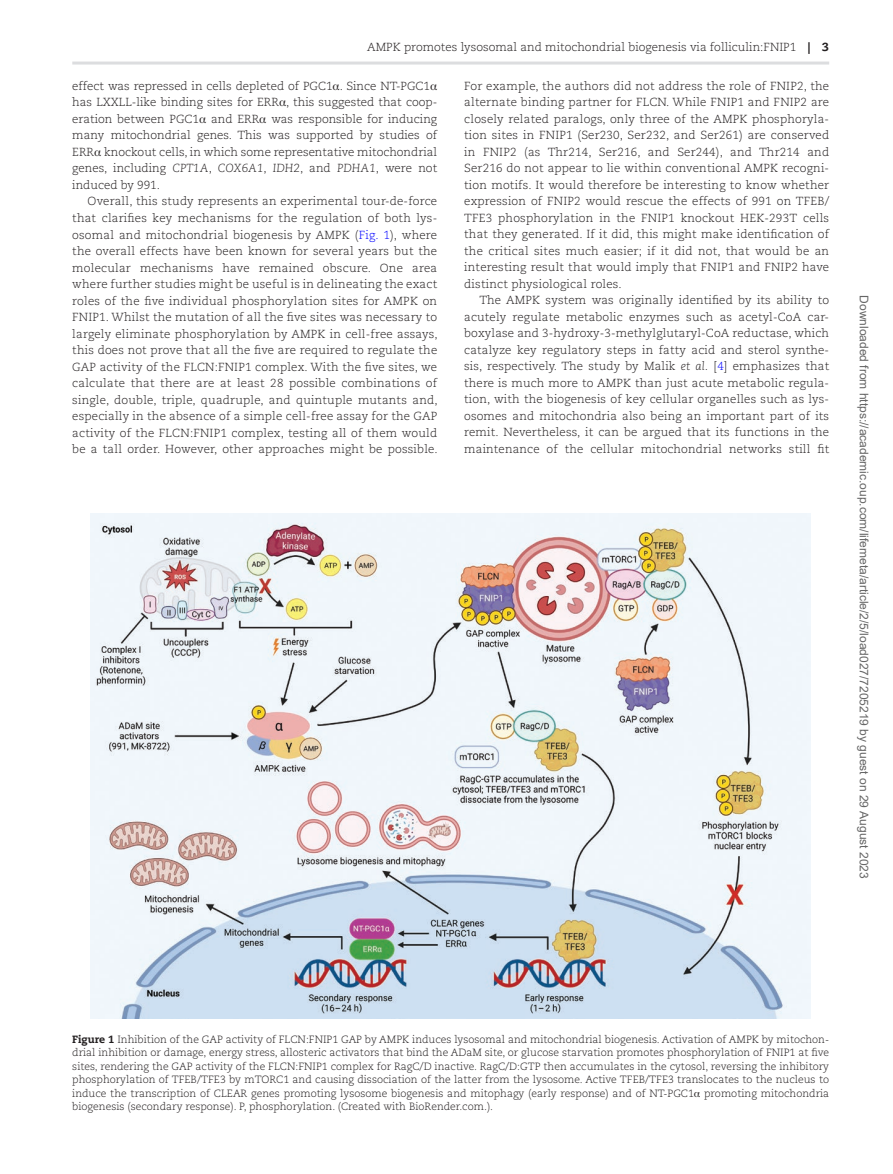
<style>
.page{position:relative;width:893px;height:1174px;background:#fff}
.page>*{position:absolute;margin:0;border:0;box-sizing:border-box;transform-origin:0 0}
.t1{font:12px "Arial";color:#666}
.t2{font:300 11.7px/16.5px "Caecilia LT Std";letter-spacing:.005em;color:#231f20;text-align:justify}
.t3{font:300 10.5px/13.5px "Caecilia LT Std";color:#231f20;text-align:justify}
.s1{font-weight:800}
.s2{font-family:"Gandhari Unicode";font-weight:400}
.s3{font-style:italic}
.s4{color:#00f}
</style>
<div class="page">
<hr style="left:72px;top:62px;width:757px;height:3px;background:#dcdddf">
<img style="left:91px;top:514px;width:720px;height:504px">
<p class="t2" style="left:367px;top:39px;width:463px">AMPK promotes lysosomal and mitochondrial biogenesis via folliculin:FNIP1 <span class="s1">| 3</span></p>
<p class="t2" style="left:72px;top:78px;width:366px">effect was repressed in cells depleted of PGC1<span class="s2">α</span>. Since NT-PGC1<span class="s2">α </span>has LXXLL-like binding sites for ERR<span class="s2">α</span>, this suggested that coop&shy;eration between PGC1<span class="s2">α</span> and ERR<span class="s2">α</span> was responsible for inducing many mitochondrial genes. This was supported by studies of ERR<span class="s2">α</span> knockout cells, in which some representative mitochondrial genes, including <span class="s3">CPT1A</span>, <span class="s3">COX6A1</span>, <span class="s3">IDH2</span>, and <span class="s3">PDHA1</span>, were not induced by 991.</p>
<p class="t2" style="left:72px;top:193px;width:367px;text-indent:15px">Overall, this study represents an experimental tour-de-force that clarifies key mechanisms for the regulation of both lys&shy;osomal and mitochondrial biogenesis by AMPK (<span class="s4">Fig. 1</span>), where the overall effects have been known for several years but the molecular mechanisms have remained obscure. One area where further studies might be useful is in delineating the exact roles of the five individual phosphorylation sites for AMPK on FNIP1. Whilst the mutation of all the five sites was necessary to largely eliminate phosphorylation by AMPK in cell-free assays, this does not prove that all the five are required to regulate the GAP activity of the FLCN:FNIP1 complex. With the five sites, we calculate that there are at least 28 possible combinations of single, double, triple, quadruple, and quintuple mutants and, especially in the absence of a simple cell-free assay for the GAP activity of the FLCN:FNIP1 complex, testing all of them would be a tall order. However, other approaches might be possible.</p>
<p class="t2" style="left:464px;top:78px;width:366px">For example, the authors did not address the role of FNIP2, the alternate binding partner for FLCN. While FNIP1 and FNIP2 are closely related paralogs, only three of the AMPK phosphoryla&shy;tion sites in FNIP1 (Ser230, Ser232, and Ser261) are conserved in FNIP2 (as Thr214, Ser216, and Ser244), and Thr214 and Ser216 do not appear to lie within conventional AMPK recogni&shy;tion motifs. It would therefore be interesting to know whether expression of FNIP2 would rescue the effects of 991 on TFEB/ TFE3 phosphorylation in the FNIP1 knockout HEK-293T cells that they generated. If it did, this might make identification of the critical sites much easier; if it did not, that would be an interesting result that would imply that FNIP1 and FNIP2 have distinct physiological roles.</p>
<p class="t2" style="left:464px;top:292px;width:366px;text-indent:15px">The AMPK system was originally identified by its ability to acutely regulate metabolic enzymes such as acetyl-CoA car&shy;boxylase and 3-hydroxy-3-methylglutaryl-CoA reductase, which catalyze key regulatory steps in fatty acid and sterol synthe&shy;sis, respectively. The study by Malik <span class="s3">et al.</span> [<span class="s4">4</span>] emphasizes that there is much more to AMPK than just acute metabolic regula&shy;tion, with the biogenesis of key cellular organelles such as lys&shy;osomes and mitochondria also being an important part of its remit. Nevertheless, it can be argued that its functions in the maintenance of the cellular mitochondrial networks still fit</p>
<p class="t1" style="left:868px;top:295px;width:585px;rotate:90deg">Downloaded from https://academic.oup.com/lifemeta/article/2/5/load027/7205219 by guest on 29 August 2023</p>
<p class="t3" style="left:72px;top:1032px;width:758px"><span class="s1">Figure 1</span> Inhibition of the GAP activity of FLCN:FNIP1 GAP by AMPK induces lysosomal and mitochondrial biogenesis. Activation of AMPK by mitochon&shy;drial inhibition or damage, energy stress, allosteric activators that bind the ADaM site, or glucose starvation promotes phosphorylation of FNIP1 at five sites, rendering the GAP activity of the FLCN:FNIP1 complex for RagC/D inactive. RagC/D:GTP then accumulates in the cytosol, reversing the inhibitory phosphorylation of TFEB/TFE3 by mTORC1 and causing dissociation of the latter from the lysosome. Active TFEB/TFE3 translocates to the nucleus to induce the transcription of CLEAR genes promoting lysosome biogenesis and mitophagy (early response) and of NT-PGC1<span class="s2">α</span> promoting mitochondria biogenesis (secondary response). P, phosphorylation. (Created with BioRender.com.).</p>
</div>
